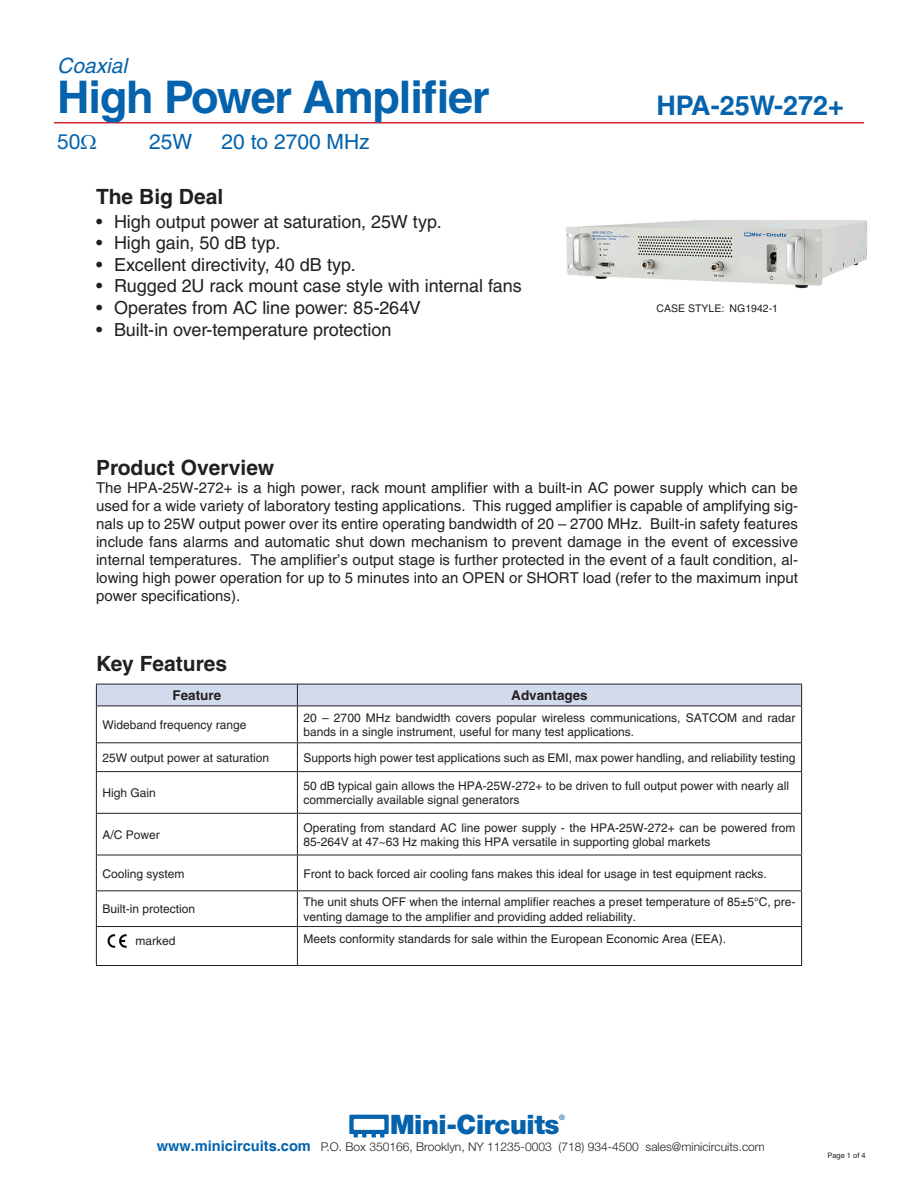
<style>
.page{position:relative;width:918px;height:1188px;background:#fff}
.page>*{position:absolute;margin:0;border:0;box-sizing:border-box;transform-origin:0 0}
.headline{font:700 45px "Helvetica";letter-spacing:-.025em;color:#0463ac}
.model_no{font:700 27px "Helvetica";color:#0463ac}
.t1{font:900 26.85px "Helvetica Neue";letter-spacing:-.015em;color:#0463ac}
.section_head{font:700 21px "Helvetica";color:#231f20}
.sub-head{font:21px "Helvetica";color:#0463ac}
.t2{font:italic 21px "Helvetica";color:#0463ac}
.sub-head-2{font:21px "Helvetica Neue";color:#0463ac}
.FEAT____APPL{font:18px "Helvetica";letter-spacing:-.005em;color:#231f20}
.FEAT___APPL{font:15px/18px "Helvetica";color:#231f20;text-align:justify}
.t3{font:700 13.5px "Helvetica";color:#231f20}
.t4{font:12px/14.4px "Helvetica";color:#231f20}
.t5{font:300 12px "Helvetica Neue";color:#231f20}
.t6{font:10.5px "Helvetica";color:#231f20}
.t7{font:7.5px "Helvetica";color:#231f20}
.t8{font:500 7.5px "Helvetica Neue";color:#0463ac}
.s1{font-family:"Helvetica";font-weight:700;font-size:14.55px;color:#0463ac}
</style>
<div class="page">
<hr style="left:54px;top:122px;width:810px;height:1px;background:#d1232a">
<svg style="left:349px;top:1115px;width:40px;height:22px"></svg>
<svg style="left:96px;top:684px;width:706px;height:22px"></svg>
<hr style="left:96px;top:706px;width:201px;height:1px;background:#231f20">
<hr style="left:96px;top:706px;width:1px;height:36px;background:#231f20">
<hr style="left:297px;top:706px;width:505px;height:1px;background:#231f20">
<hr style="left:297px;top:706px;width:1px;height:36px;background:#231f20">
<hr style="left:801px;top:706px;width:1px;height:36px;background:#231f20">
<hr style="left:96px;top:742px;width:201px;height:1px;background:#231f20">
<svg style="left:96px;top:743px;width:1px;height:28px"></svg>
<hr style="left:297px;top:742px;width:505px;height:1px;background:#231f20">
<svg style="left:297px;top:743px;width:1px;height:28px"></svg>
<svg style="left:801px;top:743px;width:1px;height:28px"></svg>
<hr style="left:96px;top:771px;width:201px;height:1px;background:#231f20">
<hr style="left:96px;top:772px;width:1px;height:41px;background:#231f20">
<hr style="left:297px;top:771px;width:505px;height:1px;background:#231f20">
<hr style="left:297px;top:772px;width:1px;height:41px;background:#231f20">
<hr style="left:801px;top:772px;width:1px;height:41px;background:#231f20">
<hr style="left:96px;top:813px;width:201px;height:1px;background:#231f20">
<hr style="left:96px;top:814px;width:1px;height:41px;background:#231f20">
<hr style="left:297px;top:813px;width:505px;height:1px;background:#231f20">
<hr style="left:297px;top:814px;width:1px;height:41px;background:#231f20">
<hr style="left:801px;top:814px;width:1px;height:41px;background:#231f20">
<hr style="left:96px;top:855px;width:201px;height:1px;background:#231f20">
<hr style="left:96px;top:855px;width:1px;height:35px;background:#231f20">
<hr style="left:297px;top:855px;width:505px;height:1px;background:#231f20">
<hr style="left:297px;top:855px;width:1px;height:35px;background:#231f20">
<hr style="left:801px;top:855px;width:1px;height:35px;background:#231f20">
<hr style="left:96px;top:890px;width:201px;height:1px;background:#231f20">
<hr style="left:96px;top:891px;width:1px;height:35px;background:#231f20">
<hr style="left:297px;top:890px;width:505px;height:1px;background:#231f20">
<hr style="left:297px;top:891px;width:1px;height:35px;background:#231f20">
<hr style="left:801px;top:891px;width:1px;height:35px;background:#231f20">
<hr style="left:96px;top:926px;width:201px;height:1px;background:#231f20">
<hr style="left:96px;top:927px;width:1px;height:38px;background:#231f20">
<hr style="left:297px;top:926px;width:505px;height:1px;background:#231f20">
<hr style="left:297px;top:927px;width:1px;height:38px;background:#231f20">
<hr style="left:801px;top:927px;width:1px;height:38px;background:#231f20">
<hr style="left:96px;top:965px;width:201px;height:1px;background:#231f20">
<hr style="left:297px;top:965px;width:505px;height:1px;background:#231f20">
<img style="left:107px;top:934px;width:20px;height:14px">
<img style="left:566px;top:220px;width:302px;height:69px">
<p class="t2" style="left:57px;top:53px;width:72px">Coaxial</p>
<p class="headline" style="left:57px;top:69px;width:434px">High Power Amplifier</p>
<p class="sub-head-2" style="left:57px;top:129px;width:25px">50</p>
<p class="sub-head" style="left:149px;top:129px;width:45px">25W</p>
<p class="sub-head" style="left:222px;top:129px;width:150px">20 to 2700 MHz</p>
<p class="section_head" style="left:96px;top:183px;width:129px">The Big Deal</p>
<p class="FEAT____APPL" style="left:96px;top:211px;width:347px">• High output power at saturation, 25W typ.</p>
<p class="FEAT____APPL" style="left:96px;top:232px;width:186px">• High gain, 50 dB typ.</p>
<p class="FEAT____APPL" style="left:96px;top:254px;width:261px">• Excellent directivity, 40 dB typ.</p>
<p class="FEAT____APPL" style="left:96px;top:276px;width:427px">• Rugged 2U rack mount case style with internal fans</p>
<p class="FEAT____APPL" style="left:96px;top:297px;width:326px">• Operates from AC line power: 85-264V</p>
<p class="FEAT____APPL" style="left:96px;top:319px;width:297px">• Built-in over-temperature protection</p>
<p class="model_no" style="left:656px;top:89px;width:189px">HPA-25W-272+</p>
<p class="t6" style="left:657px;top:303px;width:123px">CASE STYLE: NG1942-1</p>
<p class="section_head" style="left:96px;top:454px;width:180px">Product Overview</p>
<p class="FEAT___APPL" style="left:96px;top:478px;width:704px">The HPA-25W-272+ is a high power, rack mount amplifier with a built-in AC power supply which can be used for a wide variety of laboratory testing applications. This rugged amplifier is capable of amplifying sig&shy;nals up to 25W output power over its entire operating bandwidth of 20 – 2700 MHz. Built-in safety features include fans alarms and automatic shut down mechanism to prevent damage in the event of excessive internal temperatures. The amplifier’s output stage is further protected in the event of a fault condition, al&shy;lowing high power operation for up to 5 minutes into an OPEN or SHORT load (refer to the maximum input power specifications).</p>
<p class="section_head" style="left:96px;top:651px;width:133px">Key Features</p>
<p class="t3" style="left:173px;top:687px;width:50px">Feature</p>
<p class="t3" style="left:511px;top:687px;width:78px">Advantages</p>
<p class="t4" style="left:102px;top:718px;width:146px">Wideband frequency range</p>
<p class="t4" style="left:303px;top:710px;width:494px">20 – 2700 MHz bandwidth covers popular wireless communications, SATCOM and radar bands in a single instrument, useful for many test applications.</p>
<p class="t4" style="left:102px;top:750px;width:168px">25W output power at saturation</p>
<p class="t4" style="left:303px;top:750px;width:494px">Supports high power test applications such as EMI, max power handling, and reliability testing</p>
<p class="t4" style="left:102px;top:786px;width:55px">High Gain</p>
<p class="t4" style="left:303px;top:778px;width:487px">50 dB typical gain allows the HPA-25W-272+ to be driven to full output power with nearly all</p>
<p class="t4" style="left:303px;top:793px;width:218px">commercially available signal generators</p>
<p class="t4" style="left:102px;top:827px;width:59px">A/C Power</p>
<p class="t4" style="left:303px;top:820px;width:494px">Operating from standard AC line power supply - the HPA-25W-272+ can be powered from<br>85-264V at 47~63 Hz making this HPA versatile in supporting global markets</p>
<p class="t4" style="left:102px;top:866px;width:84px">Cooling system</p>
<p class="t4" style="left:303px;top:866px;width:465px">Front to back forced air cooling fans makes this ideal for usage in test equipment racks.</p>
<p class="t4" style="left:102px;top:902px;width:94px">Built-in protection</p>
<p class="t4" style="left:303px;top:895px;width:494px">The unit shuts OFF when the internal amplifier reaches a preset temperature of 85±5°C, pre&shy;venting damage to the amplifier and providing added reliability.</p>
<p class="t4" style="left:136px;top:934px;width:42px">marked</p>
<p class="t4" style="left:303px;top:932px;width:424px">Meets conformity standards for sale within the European Economic Area (EEA).</p>
<h3 class="t1" style="left:390px;top:1108px;width:171px">Mini-Circuits</h3>
<p class="t8" style="left:559px;top:1113px;width:7px">®</p>
<p class="t5" style="left:157px;top:1140px;width:610px"><span class="s1">www.minicircuits.com</span> P.O. Box 350166, Brooklyn, NY 11235-0003 (718) 934-4500 sales@minicircuits.com</p>
<p class="t7" style="left:828px;top:1151px;width:40px">Page 1 of 4</p>
</div>
